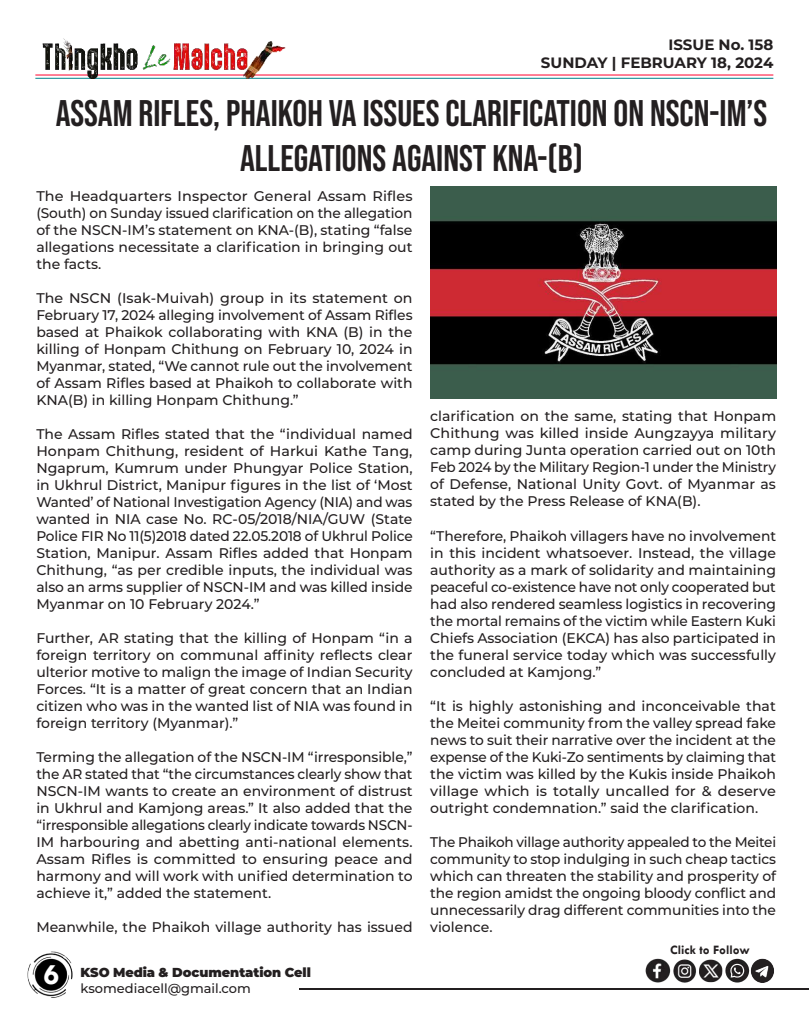
<style>
.page{position:relative;width:810px;height:1013px;background:#fff}
.page>*{position:absolute;margin:0;border:0;box-sizing:border-box;transform-origin:0 0}
.t1{font:37px/44.4px "Bebas Neue";color:#231f20;text-align:center}
.t2{font:700 30px "Tw Cen";color:#fff}
.t3{font:700 15px/18px "Montserrat";color:#231f20;text-align:right}
.t4{font:500 14px/17px "Montserrat";color:#231f20;text-align:justify}
.t5{font:900 13px "Montserrat";letter-spacing:-.005em;color:#231f20}
.t6{font:500 13px "Montserrat";color:#231f20}
.t7{font:700 13px "Tw Cen";color:#231f20}
</style>
<div class="page">
<hr style="left:299px;top:988px;width:509px;height:1px;background:#231f20">
<img style="left:27px;top:951px;width:46px;height:47px">
<hr style="left:35px;top:74px;width:738px;height:1px;background:#ff002d">
<hr style="left:35px;top:78px;width:738px;height:1px;background:#00848b">
<img style="left:35px;top:38px;width:254px;height:41px">
<img style="left:645px;top:958px;width:129px;height:25px">
<img style="left:430px;top:187px;width:346px;height:211px">
<p class="t3" style="left:541px;top:35px;width:234px">ISSUE No. 158<br>SUNDAY | FEBRUARY 18, 2024</p>
<h1 class="t1" style="left:56px;top:91px;width:713px">ASSAM RIFLES, PHAIKOH VA ISSUES CLARIFICATION ON NSCN-IM’S<br>ALLEGATIONS AGAINST KNA-(B)</h1>
<p class="t4" style="left:36px;top:186px;width:378px">The Headquarters Inspector General Assam Rifles (South) on Sunday issued clarification on the allegation of the NSCN-IM’s statement on KNA-(B), stating “false allegations necessitate a clarification in bringing out the facts.</p>
<p class="t4" style="left:36px;top:288px;width:378px">The NSCN (Isak-Muivah) group in its statement on February 17, 2024 alleging involvement of Assam Rifles based at Phaikok collaborating with KNA (B) in the killing of Honpam Chithung on February 10, 2024 in Myanmar, stated, “We cannot rule out the involvement of Assam Rifles based at Phaikoh to collaborate with KNA(B) in killing Honpam Chithung.”</p>
<p class="t4" style="left:36px;top:424px;width:378px">The Assam Rifles stated that the “individual named Honpam Chithung, resident of Harkui Kathe Tang, Ngaprum, Kumrum under Phungyar Police Station, in Ukhrul District, Manipur figures in the list of ‘Most Wanted’ of National Investigation Agency (NIA) and was wanted in NIA case No. RC-05/2018/NIA/GUW (State Police FIR No 11(5)2018 dated 22.05.2018 of Ukhrul Police Station, Manipur. Assam Rifles added that Honpam Chithung, “as per credible inputs, the individual was also an arms supplier of NSCN-IM and was killed inside Myanmar on 10 February 2024.”</p>
<p class="t4" style="left:36px;top:628px;width:378px">Further, AR stating that the killing of Honpam “in a foreign territory on communal affinity reflects clear ulterior motive to malign the image of Indian Security Forces. “It is a matter of great concern that an Indian citizen who was in the wanted list of NIA was found in foreign territory (Myanmar).”</p>
<p class="t4" style="left:36px;top:747px;width:378px">Terming the allegation of the NSCN-IM “irresponsible,” the AR stated that “the circumstances clearly show that NSCN-IM wants to create an environment of distrust in Ukhrul and Kamjong areas.” It also added that the “irresponsible allegations clearly indicate towards NSCN-IM harbouring and abetting anti-national elements.<br>Assam Rifles is committed to ensuring peace and harmony and will work with unified determination to achieve it,” added the statement.</p>
<p class="t4" style="left:36px;top:917px;width:378px">Meanwhile, the Phaikoh village authority has issued</p>
<p class="t4" style="left:430px;top:407px;width:347px">clarification on the same, stating that Honpam Chithung was killed inside Aungzayya military camp during Junta operation carried out on 10th Feb 2024 by the Military Region-1 under the Ministry of Defense, National Unity Govt. of Myanmar as stated by the Press Release of KNA(B).</p>
<p class="t4" style="left:430px;top:526px;width:347px">“Therefore, Phaikoh villagers have no involvement in this incident whatsoever. Instead, the village authority as a mark of solidarity and maintaining peaceful co-existence have not only cooperated but had also rendered seamless logistics in recovering the mortal remains of the victim while Eastern Kuki Chiefs Association (EKCA) has also participated in the funeral service today which was successfully concluded at Kamjong.”</p>
<p class="t4" style="left:430px;top:696px;width:347px">“It is highly astonishing and inconceivable that the Meitei community from the valley spread fake news to suit their narrative over the incident at the expense of the Kuki-Zo sentiments by claiming that the victim was killed by the Kukis inside Phaikoh village which is totally uncalled for &amp; deserve outright condemnation.” said the clarification.</p>
<p class="t4" style="left:430px;top:832px;width:347px">The Phaikoh village authority appealed to the Meitei community to stop indulging in such cheap tactics which can threaten the stability and prosperity of the region amidst the ongoing bloody conflict and unnecessarily drag different communities into the violence.</p>
<h2 class="t2" style="left:43px;top:956px;width:17px">6</h2>
<p class="t5" style="left:81px;top:962px;width:232px">KSO Media &amp; Documentation Cell</p>
<p class="t6" style="left:81px;top:978px;width:172px">ksomediacell@gmail.com</p>
<p class="t7" style="left:670px;top:942px;width:81px">Click to Follow</p>
</div>
